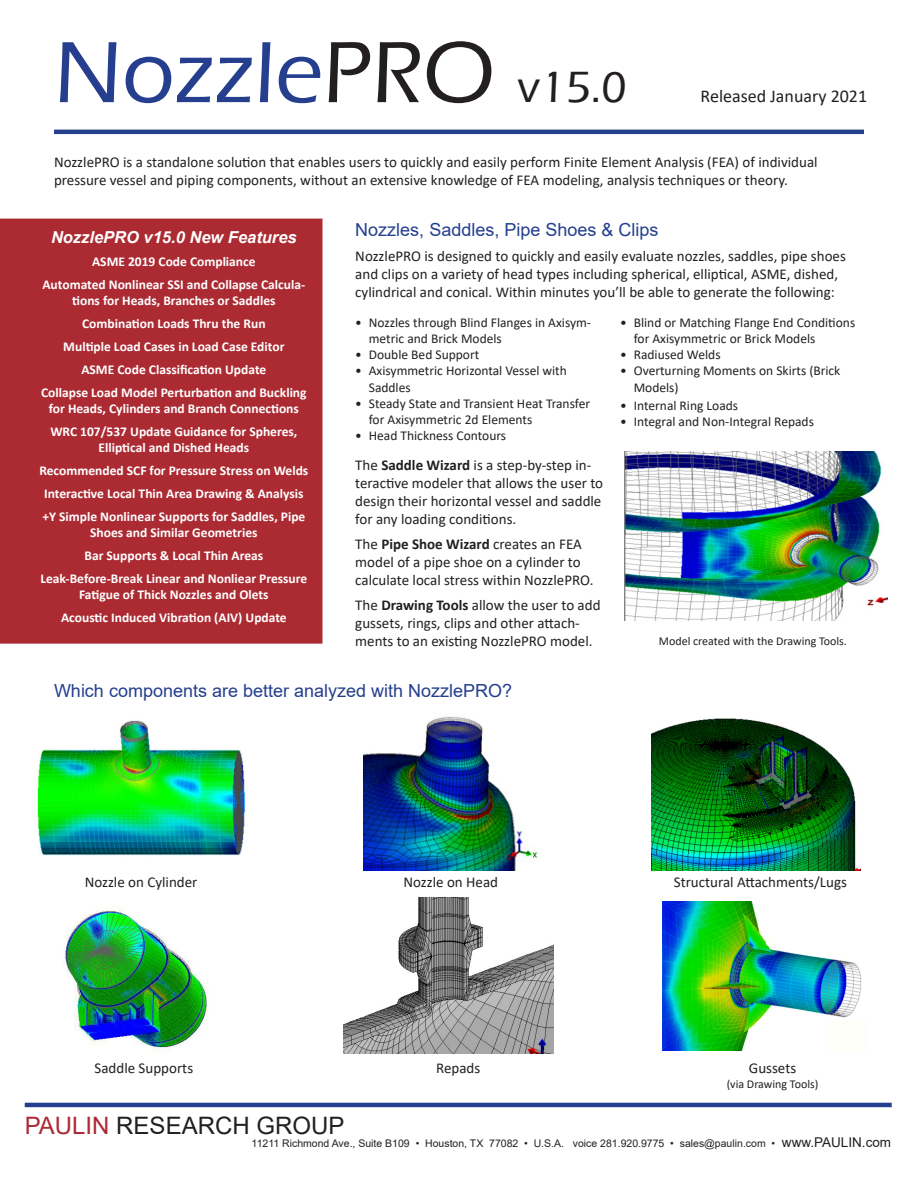
<style>
.page{position:relative;width:918px;height:1188px;background:#fff}
.page>*{position:absolute;margin:0;border:0;box-sizing:border-box;transform-origin:0 0}
.t1{font:500 90px "Eras ITC";color:#253f8e}
.t2{font:24px "Arial";color:#231f20}
.t3{font:18px "Arial";color:#253f8e}
.t4{font:18px "Calibri";color:#231f20}
.t5{font:italic 700 16.5px "Arial";color:#fff}
.t6{font:15px/18px "Calibri";color:#231f20}
.t7{font:700 13.5px/16.2px "Calibri";color:#fff;text-align:center}
.t8{font:13.5px/16.2px "Calibri";color:#231f20}
.t9{font:12px "Calibri";color:#231f20}
.t10{font:10.5px "Arial";color:#231f20}
.s1{color:#231f20}
.s2{font-size:45px;color:#231f20}
.s3{font-weight:700}
.s4{color:#ac2b33}
.s5{font-size:13.5px}
</style>
<div class="page">
<img style="left:65px;top:907px;width:143px;height:145px">
<hr style="left:25px;top:1103px;width:867px;height:4px;background:#253f8e">
<hr style="left:54px;top:130px;width:810px;height:4px;background:#253f8e">
<div style="left:0;top:219px;width:322px;height:425px;background:#ac2b33"></div>
<img style="left:363px;top:716px;width:175px;height:155px">
<img style="left:651px;top:718px;width:210px;height:153px">
<img style="left:662px;top:902px;width:200px;height:149px">
<img style="left:343px;top:898px;width:211px;height:156px">
<img style="left:625px;top:452px;width:263px;height:169px">
<img style="left:37px;top:720px;width:209px;height:136px">
<p class="t1" style="left:54px;top:22px;width:574px">Nozzle<span class="s1">PRO</span> <span class="s2">v15.0</span></p>
<p class="t4" style="left:701px;top:84px;width:168px">Released January 2021</p>
<p class="t6" style="left:54px;top:153px;width:765px">NozzlePRO is a standalone solution that enables users to quickly and easily perform Finite Element Analysis (FEA) of individual pressure vessel and piping components, without an extensive knowledge of FEA modeling, analysis techniques or theory.</p>
<p class="t5" style="left:51px;top:226px;width:247px">NozzlePRO v15.0 New Features</p>
<p class="t7" style="left:92px;top:253px;width:165px">ASME 2019 Code Compliance</p>
<p class="t7" style="left:42px;top:276px;width:264px">Automated Nonlinear SSI and Collapse Calcula&shy;tions for Heads, Branches or Saddles</p>
<p class="t7" style="left:82px;top:315px;width:185px">Combination Loads Thru the Run</p>
<p class="t7" style="left:63px;top:338px;width:223px">Multiple Load Cases in Load Case Editor</p>
<p class="t7" style="left:81px;top:361px;width:186px">ASME Code Classification Update</p>
<p class="t7" style="left:41px;top:384px;width:267px">Collapse Load Model Perturbation and Buckling for Heads, Cylinders and Branch Connections</p>
<p class="t7" style="left:50px;top:423px;width:249px">WRC 107/537 Update Guidance for Spheres,<br>Elliptical and Dished Heads</p>
<p class="t7" style="left:39px;top:462px;width:270px">Recommended SCF for Pressure Stress on Welds</p>
<p class="t7" style="left:44px;top:485px;width:261px">Interactive Local Thin Area Drawing &amp; Analysis</p>
<p class="t7" style="left:42px;top:508px;width:265px">+Y Simple Nonlinear Supports for Saddles, Pipe<br>Shoes and Similar Geometries</p>
<p class="t7" style="left:85px;top:547px;width:180px">Bar Supports &amp; Local Thin Areas</p>
<p class="t7" style="left:40px;top:570px;width:268px">Leak-Before-Break Linear and Nonliear Pressure<br>Fatigue of Thick Nozzles and Olets</p>
<p class="t7" style="left:61px;top:609px;width:227px">Acoustic Induced Vibration (AIV) Update</p>
<p class="t3" style="left:355px;top:217px;width:305px">Nozzles, Saddles, Pipe Shoes &amp; Clips</p>
<p class="t6" style="left:355px;top:246px;width:492px">NozzlePRO is designed to quickly and easily evaluate nozzles, saddles, pipe shoes and clips on a variety of head types including spherical, elliptical, ASME, dished, cylindrical and conical. Within minutes you’ll be able to generate the following:</p>
<p class="t8" style="left:369px;top:314px;width:224px;text-indent:-14px">• Nozzles through Blind Flanges in Axisym&shy;metric and Brick Models</p>
<p class="t8" style="left:355px;top:346px;width:125px">• Double Bed Support</p>
<p class="t8" style="left:369px;top:362px;width:200px;text-indent:-14px">• Axisymmetric Horizontal Vessel with<br>Saddles</p>
<p class="t8" style="left:369px;top:395px;width:223px;text-indent:-14px">• Steady State and Transient Heat Transfer for Axisymmetric 2d Elements</p>
<p class="t8" style="left:355px;top:427px;width:152px">• Head Thickness Contours</p>
<p class="t6" style="left:355px;top:456px;width:249px">The <span class="s3">Saddle Wizard</span> is a step-by-step in&shy;teractive modeler that allows the user to design their horizontal vessel and saddle for any loading conditions.</p>
<p class="t6" style="left:355px;top:534px;width:240px">The <span class="s3">Pipe Shoe Wizard</span> creates an FEA model of a pipe shoe on a cylinder to calculate local stress within NozzlePRO.</p>
<p class="t6" style="left:355px;top:595px;width:247px">The <span class="s3">Drawing Tools</span> allow the user to add gussets, rings, clips and other attach&shy;ments to an existing NozzlePRO model.</p>
<p class="t8" style="left:634px;top:314px;width:223px;text-indent:-14px">• Blind or Matching Flange End Conditions for Axisymmetric or Brick Models</p>
<p class="t8" style="left:620px;top:346px;width:102px">• Radiused Welds</p>
<p class="t8" style="left:634px;top:362px;width:208px;text-indent:-14px">• Overturning Moments on Skirts (Brick<br>Models)</p>
<p class="t8" style="left:620px;top:397px;width:119px">• Internal Ring Loads</p>
<p class="t8" style="left:620px;top:413px;width:195px">• Integral and Non-Integral Repads</p>
<p class="t9" style="left:659px;top:633px;width:190px">Model created with the Drawing Tools.</p>
<p class="t3" style="left:54px;top:678px;width:460px">Which components are better analyzed with NozzlePRO?</p>
<p class="t6" style="left:85px;top:873px;width:114px">Nozzle on Cylinder</p>
<p class="t6" style="left:403px;top:873px;width:96px">Nozzle on Head</p>
<p class="t6" style="left:674px;top:873px;width:175px">Structural Attachments/Lugs</p>
<p class="t6" style="left:95px;top:1059px;width:100px">Saddle Supports</p>
<p class="t6" style="left:436px;top:1059px;width:46px">Repads</p>
<p class="t6" style="left:749px;top:1059px;width:49px">Gussets</p>
<p class="t9" style="left:727px;top:1075px;width:93px">(via Drawing Tools)</p>
<p class="t2" style="left:25px;top:1110px;width:321px"><span class="s4">PAULIN</span> RESEARCH GROUP</p>
<p class="t10" style="left:252px;top:1137px;width:641px">11211 Richmond Ave., Suite B109 • Houston, TX 77082 • U.S.A. voice 281.920.9775 • sales@paulin.com • <span class="s5">www.PAULIN.com</span></p>
</div>
